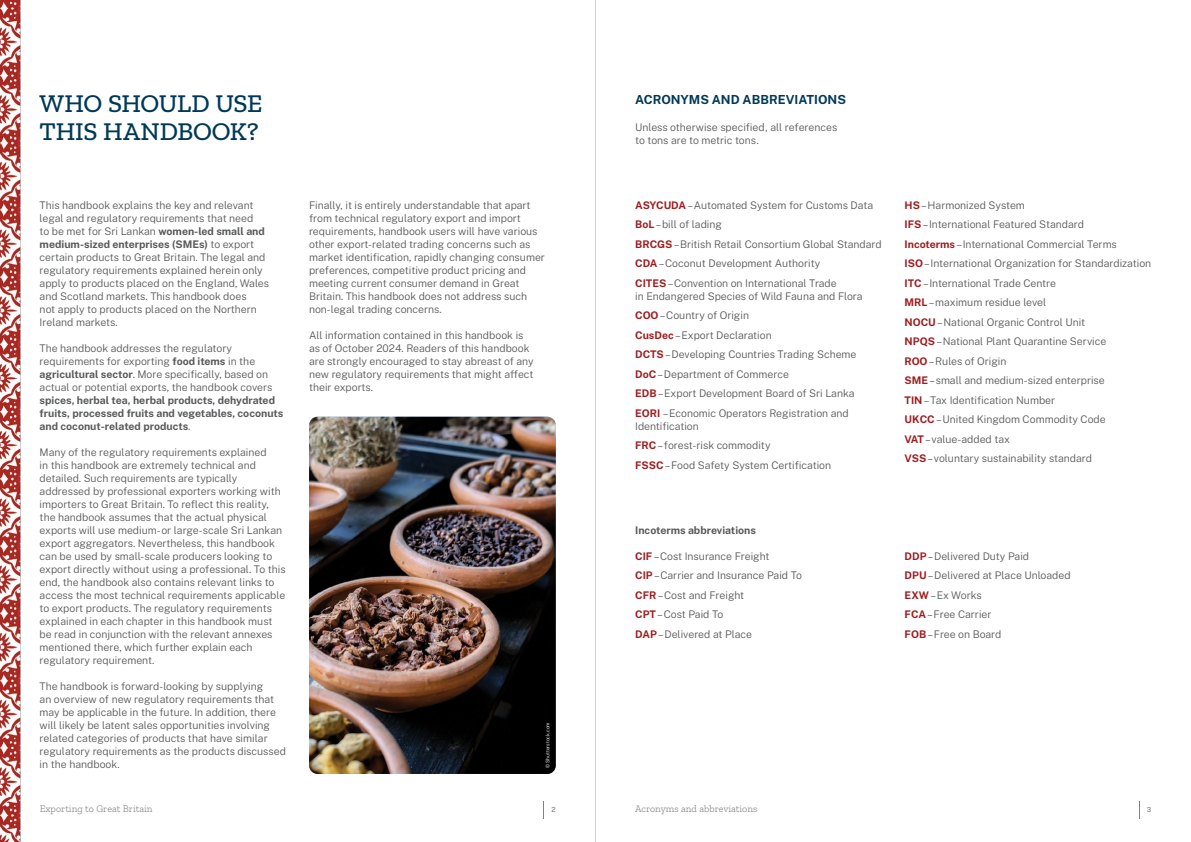
<style>
.page{position:relative;width:1191px;height:842px;background:#fff}
.page>*{position:absolute;margin:0;border:0;box-sizing:border-box;transform-origin:0 0}
.t1{font:500 26px/28px "Zilla Slab";letter-spacing:-.01em;color:#003957}
.t2{font:700 12.5px "Public Sans";color:#003957}
.t3{font:300 10.5px/13px "Public Sans";color:#58595b}
.t4{font:700 10.5px/13px "Public Sans";color:#58595b}
.t5{font:300 10px "Zilla Slab";color:#808285}
.t6{font:500 7px "Public Sans";color:#808285}
.t7{font:300 5px "Public Sans";letter-spacing:-.005em;color:#fff}
.s1{font-weight:700}
.s2{font-weight:300}
.s3{font-weight:700;color:#9e1d20}
</style>
<div class="page">
<img style="left:0;top:0;width:549px;height:842px">
<img style="left:309px;top:417px;width:247px;height:357px">
<svg style="left:543px;top:801px;width:1px;height:17px"></svg>
<svg style="left:1139px;top:801px;width:1px;height:17px"></svg>
<hr style="left:595px;top:0;width:1px;height:842px;background:#d1d3d4">
<h1 class="t1" style="left:40px;top:90px;width:224px">WHO SHOULD USE<br>THIS HANDBOOK?</h1>
<p class="t3" style="left:40px;top:198px;width:231px">This handbook explains the key and relevant legal and regulatory requirements that need<br>to be met for Sri Lankan <span class="s1">women-led small and medium-sized enterprises (SMEs)</span> to export certain products to Great Britain. The legal and regulatory requirements explained herein only apply to products placed on the England, Wales and Scotland markets. This handbook does<br>not apply to products placed on the Northern Ireland markets.</p>
<p class="t3" style="left:40px;top:341px;width:234px">The handbook addresses the regulatory requirements for exporting <span class="s1">food items</span> in the <span class="s1">agricultural sector</span>. More specifically, based on actual or potential exports, the handbook covers</p>
<p class="t4" style="left:40px;top:393px;width:245px">spices, herbal tea, herbal products, dehydrated fruits, processed fruits and vegetables, coconuts and coconut-related products<span class="s2">.</span></p>
<p class="t3" style="left:40px;top:445px;width:247px">Many of the regulatory requirements explained<br>in this handbook are extremely technical and detailed. Such requirements are typically addressed by professional exporters working with importers to Great Britain. To reflect this reality, the handbook assumes that the actual physical exports will use medium-or large-scale Sri Lankan export aggregators. Nevertheless, this handbook can be used by small-scale producers looking to export directly without using a professional. To this end, the handbook also contains relevant links to access the most technical requirements applicable to export products. The regulatory requirements explained in each chapter in this handbook must be read in conjunction with the relevant annexes mentioned there, which further explain each regulatory requirement.</p>
<p class="t3" style="left:40px;top:679px;width:248px">The handbook is forward-looking by supplying<br>an overview of new regulatory requirements that may be applicable in the future. In addition, there will likely be latent sales opportunities involving related categories of products that have similar regulatory requirements as the products discussed in the handbook.</p>
<p class="t3" style="left:309px;top:198px;width:237px">Finally, it is entirely understandable that apart from technical regulatory export and import requirements, handbook users will have various other export-related trading concerns such as market identification, rapidly changing consumer preferences, competitive product pricing and meeting current consumer demand in Great Britain. This handbook does not address such non-legal trading concerns.</p>
<p class="t3" style="left:309px;top:328px;width:226px">All information contained in this handbook is as of October 2024. Readers of this handbook are strongly encouraged to stay abreast of any new regulatory requirements that might affect their exports.</p>
<p class="t7" style="left:544px;top:768px;width:47px;rotate:-90deg">© Shutterstock.com</p>
<p class="t2" style="left:635px;top:90px;width:212px">ACRONYMS AND ABBREVIATIONS</p>
<p class="t3" style="left:635px;top:120px;width:204px">Unless otherwise specified, all references to tons are to metric tons.</p>
<p class="t3" style="left:635px;top:195px;width:248px;line-height:19.5px"><span class="s3">ASYCUDA</span> – Automated System for Customs Data <span class="s3">BoL</span> – bill of lading<br><span class="s3">BRCGS</span> – British Retail Consortium Global Standard <span class="s3">CDA</span> – Coconut Development Authority<br><span class="s3">CITES</span> – Convention on International Trade</p>
<p class="t3" style="left:635px;top:286px;width:229px;line-height:19.5px">in Endangered Species of Wild Fauna and Flora <span class="s3">COO</span> – Country of Origin<br><span class="s3">CusDec</span> – Export Declaration<br><span class="s3">DCTS</span> – Developing Countries Trading Scheme <span class="s3">DoC</span> – Department of Commerce<br><span class="s3">EDB</span> – Export Development Board of Sri Lanka <span class="s3">EORI</span> – Economic Operators Registration and</p>
<p class="t3" style="left:635px;top:416px;width:197px;line-height:19.5px">Identification<br><span class="s3">FRC</span> – forest-risk commodity<br><span class="s3">FSSC</span> – Food Safety System Certification</p>
<p class="t3" style="left:904px;top:195px;width:248px;line-height:19.5px"><span class="s3">HS</span> – Harmonized System<br><span class="s3">IFS</span> – International Featured Standard<br><span class="s3">Incoterms</span> – International Commercial Terms<br><span class="s3">ISO</span> – International Organization for Standardization <span class="s3">ITC</span> – International Trade Centre<br><span class="s3">MRL</span> – maximum residue level<br><span class="s3">NOCU</span> – National Organic Control Unit<br><span class="s3">NPQS</span> – National Plant Quarantine Service<br><span class="s3">ROO</span> – Rules of Origin<br><span class="s3">SME</span> – small and medium-sized enterprise<br><span class="s3">TIN</span> – Tax Identification Number<br><span class="s3">UKCC</span> – United Kingdom Commodity Code<br><span class="s3">VAT</span> – value-added tax<br><span class="s3">VSS</span> – voluntary sustainability standard</p>
<p class="t4" style="left:635px;top:523px;width:122px">Incoterms abbreviations</p>
<p class="t3" style="left:635px;top:546px;width:168px;line-height:19.5px"><span class="s3">CIF</span> – Cost Insurance Freight<br><span class="s3">CIP</span> – Carrier and Insurance Paid To<br><span class="s3">CFR</span> – Cost and Freight<br><span class="s3">CPT</span> – Cost Paid To<br><span class="s3">DAP</span> – Delivered at Place</p>
<p class="t3" style="left:904px;top:546px;width:167px;line-height:19.5px"><span class="s3">DDP</span> – Delivered Duty Paid<br><span class="s3">DPU</span> – Delivered at Place Unloaded<br><span class="s3">EXW</span> – Ex Works<br><span class="s3">FCA</span> – Free Carrier<br><span class="s3">FOB</span> – Free on Board</p>
<p class="t5" style="left:40px;top:803px;width:114px">Exporting to Great Britain</p>
<p class="t6" style="left:551px;top:805px;width:6px">2</p>
<p class="t5" style="left:635px;top:803px;width:124px">Acronyms and abbreviations</p>
<p class="t6" style="left:1146px;top:805px;width:6px">3</p>
</div>
